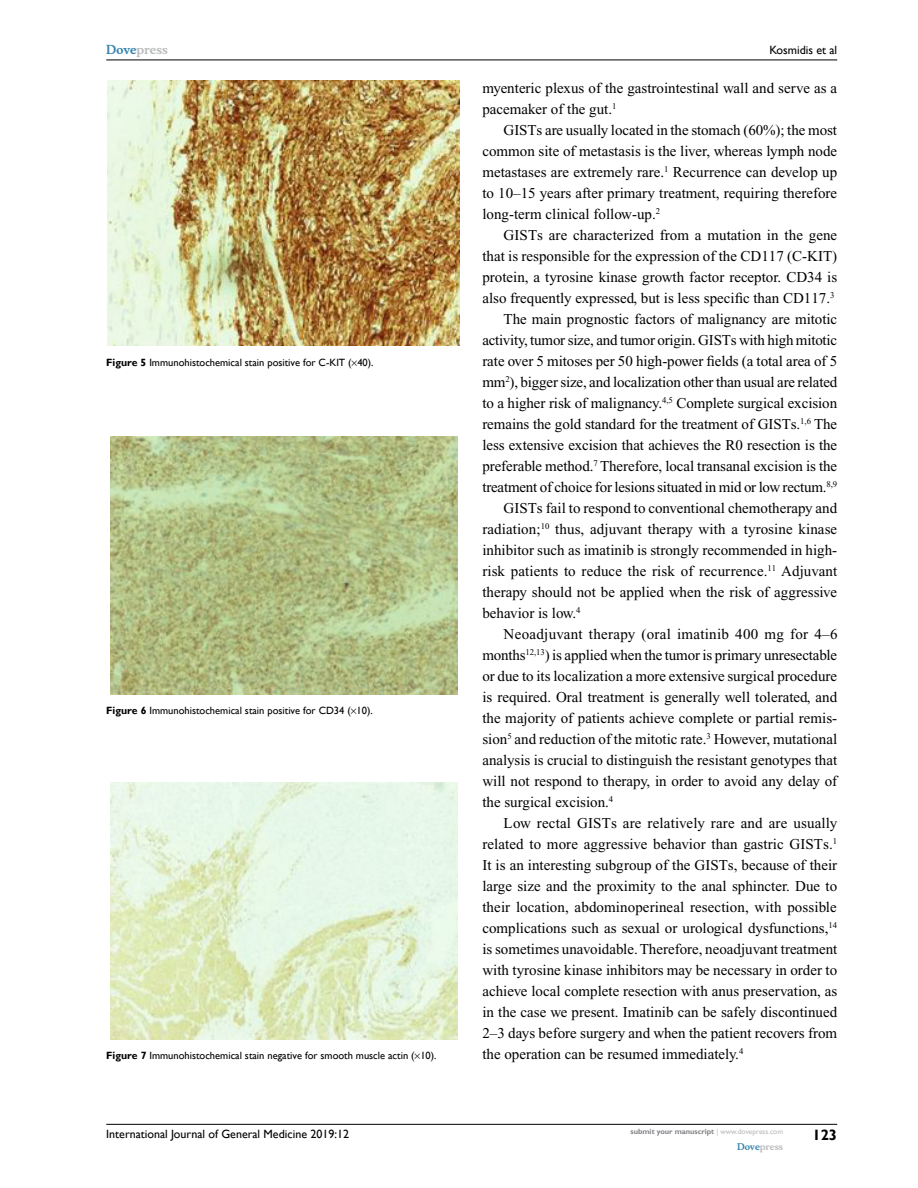
<style>
.page{position:relative;width:918px;height:1188px;background:#fff}
.page>*{position:absolute;margin:0;border:0;box-sizing:border-box;transform-origin:0 0}
.t1{font:15px/21px "Times New Roman";color:#000}
.t2{font:15px "Times New Roman";letter-spacing:.02em;color:#000}
.t3{font:700 15px "Gill Sans";color:#000}
.t4{font:12px "Gill Sans";color:#000}
.t5{font:700 12px "Musee";color:#b8babc}
.t6{font:10.5px "Gill Sans";color:#000}
.t7{font:700 9px "Musee";color:#b8babc}
.t8{font:700 7.5px "Gill Sans";color:#808285}
.s1{color:#3785ad}
.s2{font-weight:700}
.s3{font-weight:400;color:#b8babc}
</style>
<div class="page">
<hr style="left:106px;top:1124px;width:731px;height:1px;background:#000">
<hr style="left:106px;top:60px;width:731px;height:1px;background:#000">
<img style="left:108px;top:81px;width:352px;height:265px">
<img style="left:110px;top:436px;width:347px;height:259px">
<img style="left:110px;top:782px;width:347px;height:257px">
<p class="t5" style="left:106px;top:43px;width:63px"><span class="s1">Dove</span>press</p>
<p class="t6" style="left:106px;top:356px;width:269px"><span class="s2">Figure 5</span> Immunohistochemical stain positive for C-KIT ( 40).</p>
<p class="t6" style="left:106px;top:705px;width:268px"><span class="s2">Figure 6</span> Immunohistochemical stain positive for CD34 ( 10).</p>
<p class="t6" style="left:106px;top:1050px;width:332px"><span class="s2">Figure 7</span> Immunohistochemical stain negative for smooth muscle actin ( 10).</p>
<p class="t4" style="left:769px;top:43px;width:69px">Kosmidis et al</p>
<p class="t1" style="left:482px;top:77px;width:356px">myenteric plexus of the gastrointestinal wall and serve as a pacemaker of the gut.<sup>1</sup></p>
<p class="t1" style="left:482px;top:119px;width:356px;text-align:justify;text-indent:21px">GISTs are usually located in the stomach (60%); the most common site of metastasis is the liver, whereas lymph node metastases are extremely rare.<sup>1</sup> Recurrence can develop up to 10–15 years after primary treatment, requiring therefore long-term clinical follow-up.<sup>2</sup></p>
<p class="t1" style="left:504px;top:224px;width:335px">GISTs are characterized from a mutation in the gene</p>
<p class="t1" style="left:482px;top:245px;width:356px">that is responsible for the expression of the CD117 (C-KIT)</p>
<p class="t1" style="left:482px;top:266px;width:356px">protein, a tyrosine kinase growth factor receptor. CD34 is</p>
<p class="t1" style="left:482px;top:287px;width:354px">also frequently expressed, but is less specific than CD117.<sup>3</sup></p>
<p class="t1" style="left:504px;top:308px;width:335px">The main prognostic factors of malignancy are mitotic</p>
<p class="t1" style="left:482px;top:329px;width:356px">activity, tumor size, and tumor origin. GISTs with high mitotic</p>
<p class="t1" style="left:482px;top:350px;width:356px">rate over 5 mitoses per 50 high-power fields (a total area of 5</p>
<p class="t1" style="left:482px;top:371px;width:356px">mm<sup>2</sup>), bigger size, and localization other than usual are related</p>
<p class="t1" style="left:482px;top:392px;width:356px">to a higher risk of malignancy.<sup>4,5</sup> Complete surgical excision</p>
<p class="t1" style="left:482px;top:413px;width:356px">remains the gold standard for the treatment of GISTs.<sup>1,6</sup> The</p>
<p class="t1" style="left:482px;top:434px;width:356px">less extensive excision that achieves the R0 resection is the</p>
<p class="t1" style="left:482px;top:455px;width:356px">preferable method.<sup>7</sup> Therefore, local transanal excision is the</p>
<p class="t1" style="left:482px;top:476px;width:356px">treatment of choice for lesions situated in mid or low rectum.<sup>8,9</sup></p>
<p class="t1" style="left:504px;top:497px;width:335px">GISTs fail to respond to conventional chemotherapy and</p>
<p class="t1" style="left:482px;top:518px;width:356px">radiation;<sup>10</sup> thus, adjuvant therapy with a tyrosine kinase</p>
<p class="t1" style="left:482px;top:539px;width:356px">inhibitor such as imatinib is strongly recommended in high-</p>
<p class="t1" style="left:482px;top:560px;width:356px">risk patients to reduce the risk of recurrence.<sup>11</sup> Adjuvant</p>
<p class="t1" style="left:482px;top:581px;width:356px">therapy should not be applied when the risk of aggressive</p>
<p class="t1" style="left:482px;top:602px;width:100px">behavior is low.<sup>4</sup></p>
<p class="t2" style="left:504px;top:625px;width:335px">Neoadjuvant therapy (oral imatinib 400 mg for 4–6</p>
<p class="t1" style="left:482px;top:644px;width:356px">months<sup>12,13</sup>) is applied when the tumor is primary unresectable</p>
<p class="t1" style="left:482px;top:665px;width:356px">or due to its localization a more extensive surgical procedure</p>
<p class="t1" style="left:482px;top:686px;width:356px">is required. Oral treatment is generally well tolerated, and</p>
<p class="t1" style="left:482px;top:707px;width:356px">the majority of patients achieve complete or partial remis-</p>
<p class="t1" style="left:482px;top:728px;width:356px">sion<sup>5</sup> and reduction of the mitotic rate.<sup>3</sup> However, mutational</p>
<p class="t1" style="left:482px;top:749px;width:356px">analysis is crucial to distinguish the resistant genotypes that</p>
<p class="t1" style="left:482px;top:770px;width:356px">will not respond to therapy, in order to avoid any delay of</p>
<p class="t1" style="left:482px;top:791px;width:132px">the surgical excision.<sup>4</sup></p>
<p class="t1" style="left:504px;top:812px;width:335px">Low rectal GISTs are relatively rare and are usually</p>
<p class="t1" style="left:482px;top:833px;width:356px">related to more aggressive behavior than gastric GISTs.<sup>1</sup></p>
<p class="t1" style="left:482px;top:854px;width:356px">It is an interesting subgroup of the GISTs, because of their</p>
<p class="t1" style="left:482px;top:875px;width:356px">large size and the proximity to the anal sphincter. Due to</p>
<p class="t1" style="left:482px;top:896px;width:356px">their location, abdominoperineal resection, with possible</p>
<p class="t1" style="left:482px;top:917px;width:356px">complications such as sexual or urological dysfunctions,<sup>14</sup></p>
<p class="t1" style="left:482px;top:938px;width:357px">is sometimes unavoidable. Therefore, neoadjuvant treatment</p>
<p class="t1" style="left:482px;top:959px;width:356px">with tyrosine kinase inhibitors may be necessary in order to</p>
<p class="t1" style="left:482px;top:980px;width:356px">achieve local complete resection with anus preservation, as</p>
<p class="t1" style="left:482px;top:1001px;width:356px">in the case we present. Imatinib can be safely discontinued</p>
<p class="t1" style="left:482px;top:1022px;width:356px">2–3 days before surgery and when the patient recovers from</p>
<p class="t1" style="left:482px;top:1043px;width:263px">the operation can be resumed immediately.<sup>4</sup></p>
<p class="t4" style="left:106px;top:1127px;width:244px">International Journal of General Medicine 2019:12</p>
<p class="t8" style="left:631px;top:1127px;width:154px">submit your manuscript <span class="s3">| www.dovepress.com</span></p>
<p class="t7" style="left:737px;top:1141px;width:48px"><span class="s1">Dove</span>press</p>
<p class="t3" style="left:812px;top:1126px;width:26px">123</p>
</div>
